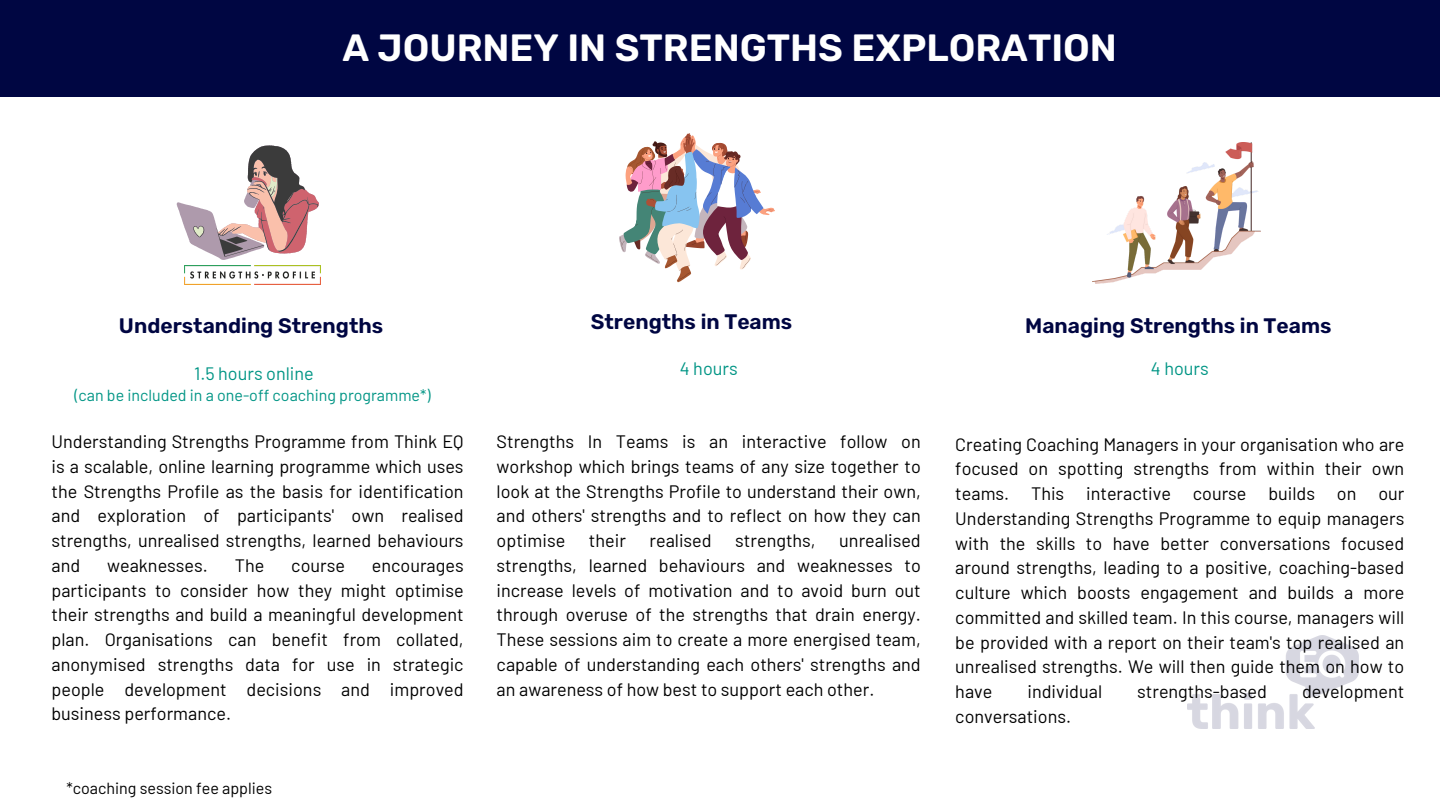
<style>
.page{position:relative;width:1440px;height:810px;background:#fff}
.page>*{position:absolute;margin:0;border:0;box-sizing:border-box;transform-origin:0 0}
.t1{font:600 38px "Rubik";color:#fff}
.t2{font:600 21px "Rubik";color:#000642}
.t3{font:18px/24.8px "Barlow";color:#000;text-align:justify}
.t4{font:18px "Barlow";color:#009585}
.t5{font:16.1px "Barlow";color:#000}
.t6{font:16px "Barlow";color:#009585}
</style>
<div class="page">
<img style="left:1188px;top:636px;width:171px;height:93px">
<div style="left:0;top:0;width:1440px;height:97px;background:#000642"></div>
<img style="left:184px;top:266px;width:137px;height:18px">
<svg style="left:619px;top:133px;width:156px;height:149px"></svg>
<img style="left:1093px;top:143px;width:168px;height:141px">
<svg style="left:177px;top:145px;width:142px;height:115px"></svg>
<p class="t1" style="left:342px;top:26px;width:776px">A JOURNEY IN STRENGTHS EXPLORATION</p>
<p class="t2" style="left:119px;top:313px;width:266px">Understanding Strengths</p>
<p class="t2" style="left:591px;top:309px;width:203px">Strengths in Teams</p>
<p class="t2" style="left:1025px;top:313px;width:308px">Managing Strengths in Teams</p>
<p class="t4" style="left:194px;top:362px;width:121px">1.5 hours online</p>
<p class="t6" style="left:74px;top:385px;width:358px">(can be included in a one-off coaching programme*)</p>
<p class="t4" style="left:680px;top:357px;width:59px">4 hours</p>
<p class="t4" style="left:1151px;top:357px;width:59px">4 hours</p>
<p class="t3" style="left:52px;top:429px;width:414px">Understanding Strengths Programme from Think EQ is a scalable, online learning programme which uses the Strengths Profile as the basis for identification and exploration of participants' own realised strengths, unrealised strengths, learned behaviours and</p>
<p class="t3" style="left:107px;top:552px;width:102px">weaknesses.</p>
<p class="t3" style="left:235px;top:552px;width:31px">The</p>
<p class="t3" style="left:291px;top:552px;width:55px">course</p>
<p class="t3" style="left:52px;top:552px;width:414px;text-indent:320px">encourages participants to consider how they might optimise their strengths and build a meaningful development plan. Organisations can benefit from collated, anonymised strengths data for use in strategic people development decisions and improved business performance.</p>
<p class="t5" style="left:66px;top:778px;width:207px">*coaching session fee applies</p>
<p class="t3" style="left:497px;top:429px;width:426px">Strengths In Teams is an interactive follow on workshop which brings teams of any size together to look at the Strengths Profile to understand their own, and others' strengths and to reflect on how they can optimise</p>
<p class="t3" style="left:497px;top:528px;width:426px;text-indent:343px">unrealised strengths, learned behaviours and weaknesses to increase levels of motivation and to avoid burn out through overuse of the strengths that drain energy.<br>These sessions aim to create a more energised team, capable of understanding each others' strengths and an awareness of how best to support each other.</p>
<p class="t3" style="left:589px;top:528px;width:38px">their</p>
<p class="t3" style="left:650px;top:528px;width:64px">realised</p>
<p class="t3" style="left:735px;top:528px;width:82px">strengths,</p>
<p class="t3" style="left:955px;top:431px;width:451px">Creating Coaching Managers in your organisation who are focused on spotting strengths from within their own teams. This interactive course builds on our Understanding Strengths Programme to equip managers with the skills to have better conversations focused around strengths, leading to a positive, coaching-based culture which boosts engagement and builds a more committed and skilled team. In this course, managers will be provided with a report on their team's top realised an unrealised strengths. We will then guide them on how to have</p>
<p class="t3" style="left:1027px;top:678px;width:76px">individual</p>
<p class="t3" style="left:1137px;top:678px;width:131px">strengths-based</p>
<p class="t3" style="left:1302px;top:678px;width:104px">development</p>
<p class="t3" style="left:955px;top:703px;width:117px">conversations.</p>
</div>
